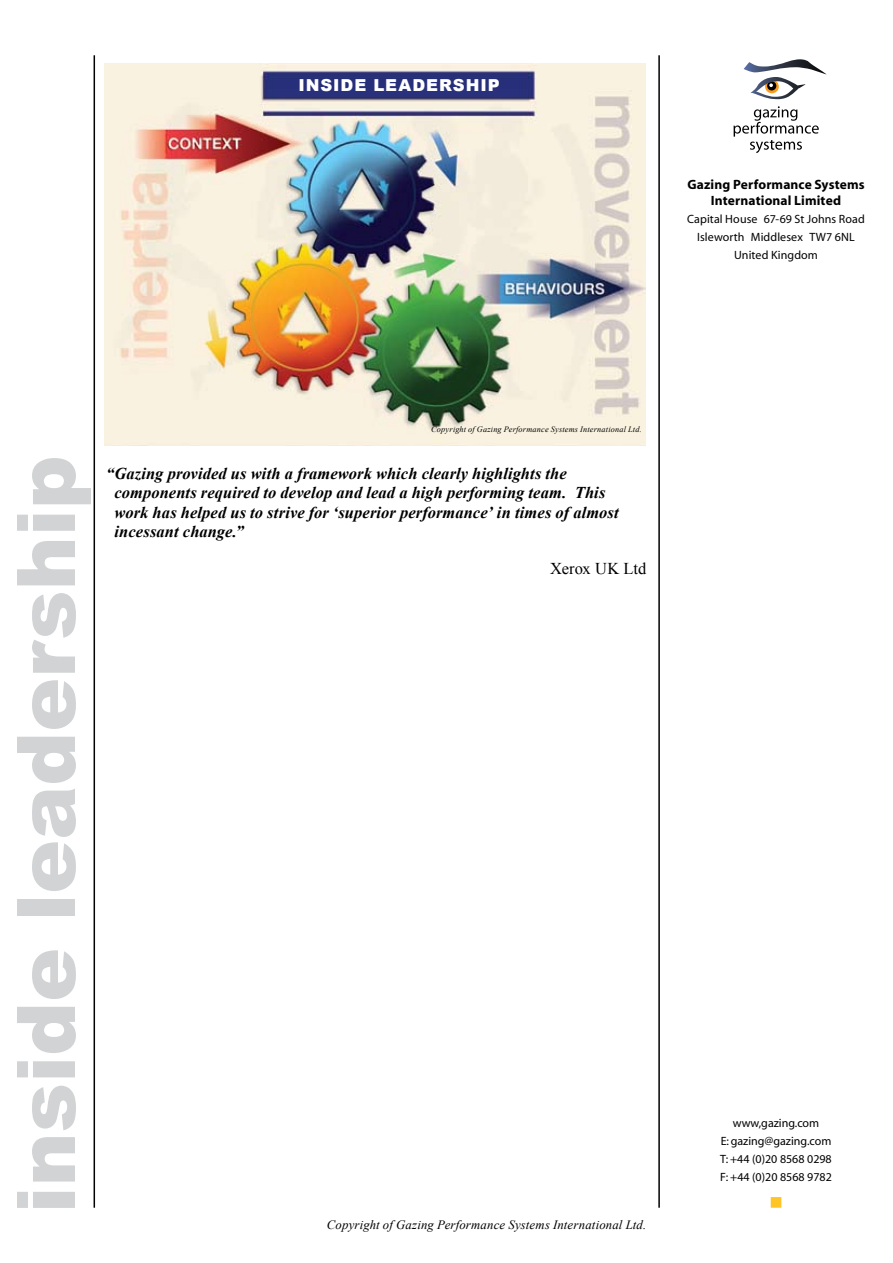
<style>
.page{position:relative;width:893px;height:1263px;background:#fff}
.page>*{position:absolute;margin:0;border:0;box-sizing:border-box;transform-origin:0 0}
.t1{font:900 81px "Arial";color:#d1d3d4}
.t2{font:italic 700 16.5px/19.5px "Times New Roman";letter-spacing:.005em;color:#000}
.t3{font:900 16.5px "Arial";letter-spacing:.055em;color:#fff}
.t4{font:16.5px "Times New Roman";color:#000}
.t5{font:700 13.5px/16.2px "Myriad";letter-spacing:.01em;color:#000;text-align:center}
.t6{font:italic 12.75px "Times New Roman";letter-spacing:.015em;color:#000}
.t7{font:12px/18px "Myriad";letter-spacing:.005em;color:#000;text-align:center}
.t8{font:italic 8.25px "Times New Roman";letter-spacing:.025em;color:#000}
</style>
<div class="page">
<hr style="left:94px;top:55px;width:1px;height:1153px;background:#000">
<hr style="left:658px;top:55px;width:2px;height:1153px;background:#000">
<svg style="left:734px;top:106px;width:85px;height:47px"></svg>
<svg style="left:744px;top:59px;width:82px;height:40px"></svg>
<div style="left:771px;top:1197px;width:10px;height:11px;background:#ffc425;border:2px solid #ffc425"></div>
<img style="left:105px;top:63px;width:540px;height:383px">
<p class="t3" style="left:298px;top:73px;width:203px">INSIDE LEADERSHIP</p>
<p class="t5" style="left:687px;top:177px;width:179px">Gazing Performance Systems<br>International Limited</p>
<p class="t7" style="left:687px;top:210px;width:179px">Capital House 67-69 St Johns Road<br>Isleworth Middlesex TW7 6NL<br>United Kingdom</p>
<p class="t8" style="left:431px;top:424px;width:212px">Copyright of Gazing Performance Systems International Ltd.</p>
<h1 class="t1" style="left:-13px;top:1213px;width:760px;rotate:-90deg">inside leadership</h1>
<p class="t2" style="left:115px;top:463px;width:506px;text-indent:-8px">“Gazing provided us with a framework which clearly highlights the components required to develop and lead a high performing team. This work has helped us to strive for ‘superior performance’ in times of almost incessant change.”</p>
<p class="t4" style="left:550px;top:557px;width:98px">Xerox UK Ltd</p>
<p class="t6" style="left:327px;top:1216px;width:321px">Copyright of Gazing Performance Systems International Ltd.</p>
<p class="t7" style="left:720px;top:1115px;width:113px">www,gazing.com<br>E: gazing@gazing.com<br>T: +44 (0)20 8568 0298<br>F: +44 (0)20 8568 9782</p>
</div>
